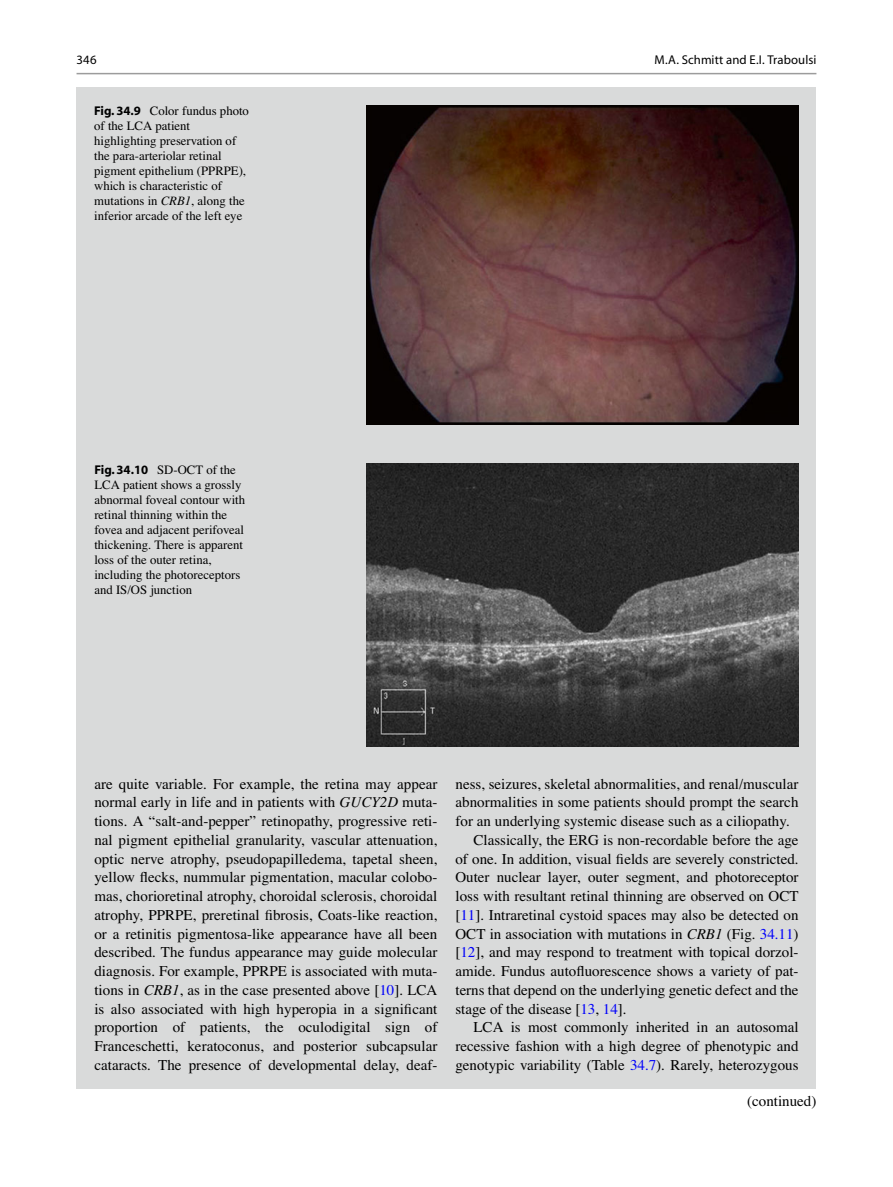
<style>
.page{position:relative;width:893px;height:1187px;background:#fff}
.page>*{position:absolute;margin:0;border:0;box-sizing:border-box;transform-origin:0 0}
.t1{font:15px/18.8px "Ktgjlw Times";color:#000;text-align:justify}
.t2{font:12.75px/15px "Ktgjlw Times";color:#000}
.t3{font:12.75px "Jgswkb Myriad";letter-spacing:.005em;color:#000}
.s1{font-family:"Wvllxw Myriad";font-weight:700}
.s2{font-family:"Rdfnks Times";font-style:italic}
.s3{color:#0000fa}
</style>
<div class="page">
<div style="left:77px;top:88px;width:739px;height:1000px;background:#d9dada"></div>
<img style="left:367px;top:105px;width:432px;height:319px">
<img style="left:366px;top:464px;width:432px;height:282px">
<hr style="left:77px;top:73px;width:739px;height:1px;background:#9c9c9c">
<p class="t3" style="left:77px;top:55px;width:22px">346</p>
<p class="t2" style="left:94px;top:105px;width:156px"><span class="s1">Fig. 34.9</span> Color fundus photo of the LCA patient highlighting preservation of the para-arteriolar retinal pigment epithelium (PPRPE), which is characteristic of mutations in <span class="s2">CRB1</span> , along the inferior arcade of the left eye</p>
<p class="t2" style="left:94px;top:463px;width:152px"><span class="s1">Fig. 34.10</span> SD-OCT of the<br>LCA patient shows a grossly abnormal foveal contour with retinal thinning within the fovea and adjacent perifoveal thickening. There is apparent loss of the outer retina, including the photoreceptors and IS/OS junction</p>
<p class="t3" style="left:655px;top:55px;width:163px">M.A. Schmitt and E.I. Traboulsi</p>
<p class="t1" style="left:94px;top:775px;width:345px">are quite variable. For example, the retina may appear normal early in life and in patients with <span class="s2">GUCY2D</span> muta&shy;tions. A “salt-and-pepper” retinopathy, progressive reti&shy;nal pigment epithelial granularity, vascular attenuation, optic nerve atrophy, pseudopapilledema, tapetal sheen, yellow flecks, nummular pigmentation, macular colobo&shy;mas, chorioretinal atrophy, choroidal sclerosis, choroidal atrophy, PPRPE, preretinal fibrosis, Coats-like reaction, or a retinitis pigmentosa-like appearance have all been described. The fundus appearance may guide molecular diagnosis. For example, PPRPE is associated with muta&shy;tions in <span class="s2">CRB1</span> , as in the case presented above [ <span class="s3">10</span> ]. LCA is also associated with high hyperopia in a significant proportion of patients, the oculodigital sign of Franceschetti, keratoconus, and posterior subcapsular cataracts. The presence of developmental delay, deaf-</p>
<p class="t1" style="left:455px;top:775px;width:344px">ness, seizures, skeletal abnormalities, and renal/muscular</p>
<p class="t1" style="left:455px;top:794px;width:345px">abnormalities in some patients should prompt the search</p>
<p class="t1" style="left:455px;top:813px;width:336px">for an underlying systemic disease such as a ciliopathy.</p>
<p class="t1" style="left:473px;top:831px;width:327px">Classically, the ERG is non-recordable before the age</p>
<p class="t1" style="left:455px;top:850px;width:345px">of one. In addition, visual fields are severely constricted.</p>
<p class="t1" style="left:455px;top:869px;width:345px">Outer nuclear layer, outer segment, and photoreceptor</p>
<p class="t1" style="left:455px;top:888px;width:345px">loss with resultant retinal thinning are observed on OCT</p>
<p class="t1" style="left:455px;top:906px;width:345px">[ <span class="s3">11</span> ]. Intraretinal cystoid spaces may also be detected on</p>
<p class="t1" style="left:455px;top:925px;width:345px">OCT in association with mutations in <span class="s2">CRB1</span> (Fig. <span class="s3">34.11</span> )</p>
<p class="t1" style="left:455px;top:944px;width:345px">[ <span class="s3">12</span> ], and may respond to treatment with topical dorzol-</p>
<p class="t1" style="left:455px;top:963px;width:345px">amide. Fundus autofluorescence shows a variety of pat-</p>
<p class="t1" style="left:455px;top:981px;width:345px">terns that depend on the underlying genetic defect and the</p>
<p class="t1" style="left:455px;top:1000px;width:173px">stage of the disease [ <span class="s3">13</span> , <span class="s3">14</span> ].</p>
<p class="t1" style="left:473px;top:1019px;width:327px">LCA is most commonly inherited in an autosomal</p>
<p class="t1" style="left:455px;top:1038px;width:345px">recessive fashion with a high degree of phenotypic and</p>
<p class="t1" style="left:455px;top:1056px;width:345px">genotypic variability (Table <span class="s3">34.7</span> ). Rarely, heterozygous</p>
<p class="t1" style="left:747px;top:1092px;width:71px">(continued)</p>
</div>
